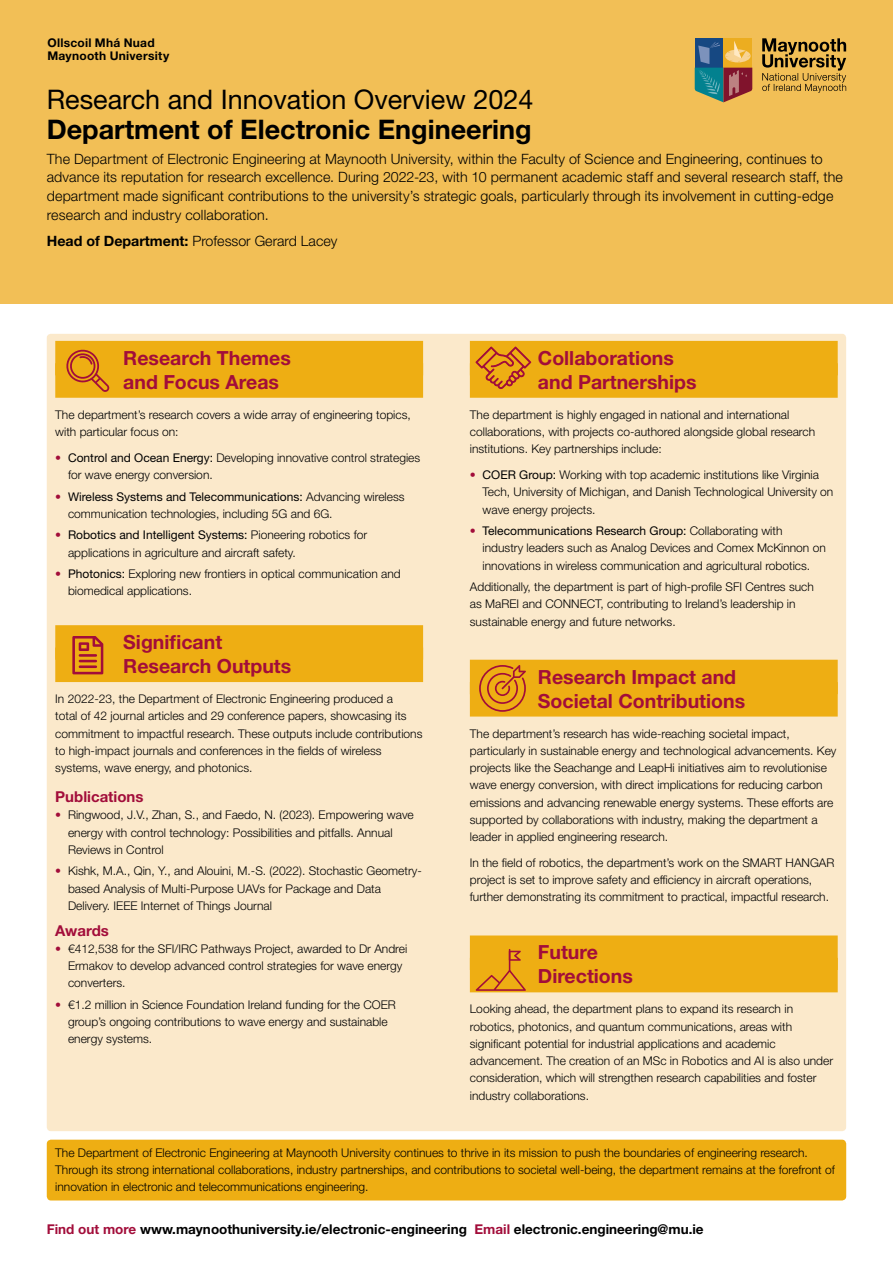
<style>
.page{position:relative;width:893px;height:1263px;background:#fff}
.page>*{position:absolute;margin:0;border:0;box-sizing:border-box;transform-origin:0 0}
.t1{font:27px "Helvetica Neue LT Std";color:#000}
.t2{font:700 27px "Helvetica Neue LT Std";color:#000}
.t3{font:700 19.5px/24px "Helvetica Neue LT Std";color:#a20d3a}
.t4{font:700 15px "Helvetica Neue LT Std";color:#a20d3a}
.t5{font:300 14.25px/18.8px "Helvetica Neue LT Std";letter-spacing:.01em;color:#000}
.t6{font:700 13.5px "Helvetica Neue LT Std";color:#000}
.t7{font:300 12px/17.2px "Helvetica Neue LT Std";color:#000}
.t8{font:700 12px/13.5px "Helvetica Neue LT Std";letter-spacing:.02em;color:#000}
.s1{font-weight:700}
.s2{color:#a20d3a}
.s3{font-weight:400}
</style>
<div class="page">
<div style="left:0;top:0;width:893px;height:303px;background:#f2bf56"></div>
<div style="left:695px;top:38px;width:28px;height:30px;background:#164882"></div>
<div style="left:723px;top:38px;width:29px;height:30px;background:#ecad20"></div>
<svg style="left:695px;top:41px;width:57px;height:61px"></svg>
<svg style="left:762px;top:38px;width:84px;height:55px"></svg>
<div style="left:47px;top:334px;width:799px;height:797px;background:#fbe9cb;border-radius:4px"></div>
<div style="left:55px;top:341px;width:368px;height:34px;background:#eeae13"></div>
<div style="left:55px;top:363px;width:368px;height:35px;background:#eeae13"></div>
<div style="left:55px;top:625px;width:368px;height:35px;background:#eeae13"></div>
<div style="left:55px;top:647px;width:368px;height:35px;background:#eeae13"></div>
<div style="left:470px;top:341px;width:368px;height:34px;background:#eeae13"></div>
<div style="left:470px;top:363px;width:368px;height:35px;background:#eeae13"></div>
<div style="left:470px;top:660px;width:368px;height:34px;background:#eeae13"></div>
<div style="left:470px;top:682px;width:368px;height:34px;background:#eeae13"></div>
<div style="left:470px;top:935px;width:368px;height:35px;background:#eeae13"></div>
<div style="left:470px;top:958px;width:368px;height:34px;background:#eeae13"></div>
<div style="left:47px;top:1140px;width:799px;height:60px;background:#eeae13;border-radius:4px"></div>
<svg style="left:475px;top:346px;width:57px;height:43px"></svg>
<svg style="left:66px;top:349px;width:44px;height:43px"></svg>
<svg style="left:72px;top:636px;width:31px;height:38px"></svg>
<svg style="left:476px;top:949px;width:50px;height:42px"></svg>
<svg style="left:479px;top:665px;width:47px;height:47px"></svg>
<p class="t8" style="left:47px;top:36px;width:123px">Ollscoil Mhá Nuad<br>Maynooth University</p>
<h1 class="t1" style="left:47px;top:82px;width:488px">Research and Innovation Overview 2024</h1>
<h1 class="t2" style="left:47px;top:112px;width:486px">Department of Electronic Engineering</h1>
<p class="t5" style="left:47px;top:149px;width:798px">The Department of Electronic Engineering at Maynooth University, within the Faculty of Science and Engineering, continues to advance its reputation for research excellence. During 2022-23, with 10 permanent academic staff and several research staff, the department made significant contributions to the university’s strategic goals, particularly through its involvement in cutting-edge research and industry collaboration.</p>
<p class="t5" style="left:47px;top:232px;width:292px"><span class="s1">Head of Department:</span> Professor Gerard Lacey</p>
<h2 class="t3" style="left:123px;top:345px;width:169px">Research Themes and Focus Areas</h2>
<p class="t7" style="left:55px;top:406px;width:357px">The department’s research covers a wide array of engineering topics, with particular focus on:</p>
<p class="t7" style="left:68px;top:449px;width:354px;text-indent:-13px"><span class="s2">•</span> <span class="s3">Control and Ocean Energy:</span> Developing innovative control strategies for wave energy conversion.</p>
<p class="t7" style="left:68px;top:487px;width:338px;text-indent:-13px"><span class="s2">•</span> <span class="s3">Wireless Systems and Telecommunications:</span> Advancing wireless communication technologies, including 5G and 6G.</p>
<p class="t7" style="left:68px;top:526px;width:301px;text-indent:-13px"><span class="s2">•</span> <span class="s3">Robotics and Intelligent Systems:</span> Pioneering robotics for applications in agriculture and aircraft safety.</p>
<p class="t7" style="left:68px;top:565px;width:334px;text-indent:-13px"><span class="s2">•</span> <span class="s3">Photonics:</span> Exploring new frontiers in optical communication and biomedical applications.</p>
<h2 class="t3" style="left:123px;top:630px;width:169px">Significant<br>Research Outputs</h2>
<p class="t7" style="left:55px;top:690px;width:369px">In 2022-23, the Department of Electronic Engineering produced a<br>total of 42 journal articles and 29 conference papers, showcasing its commitment to impactful research. These outputs include contributions to high-impact journals and conferences in the fields of wireless systems, wave energy, and photonics.</p>
<p class="t4" style="left:55px;top:787px;width:90px">Publications</p>
<p class="t7" style="left:68px;top:806px;width:347px;text-indent:-13px"><span class="s2">•</span> Ringwood, J.V., Zhan, S., and Faedo, N. (2023). Empowering wave energy with control technology: Possibilities and pitfalls. Annual<br>Reviews in Control</p>
<p class="t7" style="left:68px;top:862px;width:355px;text-indent:-13px"><span class="s2">•</span> Kishk, M.A., Qin, Y., and Alouini, M.-S. (2022). Stochastic Geometry&shy;based Analysis of Multi-Purpose UAVs for Package and Data<br>Delivery. IEEE Internet of Things Journal</p>
<p class="t4" style="left:55px;top:921px;width:55px">Awards</p>
<p class="t7" style="left:68px;top:940px;width:341px;text-indent:-13px"><span class="s2">•</span> €412,538 for the SFI/IRC Pathways Project, awarded to Dr Andrei<br>Ermakov to develop advanced control strategies for wave energy converters.</p>
<p class="t7" style="left:68px;top:996px;width:329px;text-indent:-13px"><span class="s2">•</span> €1.2 million in Science Foundation Ireland funding for the COER group’s ongoing contributions to wave energy and sustainable energy systems.</p>
<h2 class="t3" style="left:538px;top:345px;width:160px">Collaborations and Partnerships</h2>
<p class="t7" style="left:470px;top:406px;width:347px">The department is highly engaged in national and international collaborations, with projects co-authored alongside global research institutions. Key partnerships include:</p>
<p class="t7" style="left:483px;top:466px;width:352px;text-indent:-13px"><span class="s2">•</span> <span class="s3">COER Group:</span> Working with top academic institutions like Virginia<br>Tech, University of Michigan, and Danish Technological University on wave energy projects.</p>
<p class="t7" style="left:483px;top:522px;width:345px;text-indent:-13px"><span class="s2">•</span> <span class="s3">Telecommunications Research Group:</span> Collaborating with industry leaders such as Analog Devices and Comex McKinnon on innovations in wireless communication and agricultural robotics.</p>
<p class="t7" style="left:470px;top:578px;width:346px">Additionally, the department is part of high-profile SFI Centres such as MaREI and CONNECT, contributing to Ireland’s leadership in sustainable energy and future networks.</p>
<h2 class="t3" style="left:538px;top:664px;width:209px">Research Impact and<br>Societal Contributions</h2>
<p class="t7" style="left:470px;top:724px;width:368px">The department’s research has wide-reaching societal impact, particularly in sustainable energy and technological advancements. Key projects like the Seachange and LeapHi initiatives aim to revolutionise wave energy conversion, with direct implications for reducing carbon emissions and advancing renewable energy systems. These efforts are supported by collaborations with industry, making the department a leader in applied engineering research.</p>
<p class="t7" style="left:470px;top:854px;width:366px">In the field of robotics, the department’s work on the SMART HANGAR project is set to improve safety and efficiency in aircraft operations, further demonstrating its commitment to practical, impactful research.</p>
<h2 class="t3" style="left:538px;top:940px;width:96px">Future<br>Directions</h2>
<p class="t7" style="left:470px;top:1000px;width:365px">Looking ahead, the department plans to expand its research in robotics, photonics, and quantum communications, areas with significant potential for industrial applications and academic advancement. The creation of an MSc in Robotics and AI is also under consideration, which will strengthen research capabilities and foster industry collaborations.</p>
<p class="t7" style="left:55px;top:1143px;width:781px">The Department of Electronic Engineering at Maynooth University continues to thrive in its mission to push the boundaries of engineering research.<br>Through its strong international collaborations, industry partnerships, and contributions to societal well-being, the department remains at the forefront of innovation in electronic and telecommunications engineering.</p>
<p class="t6" style="left:47px;top:1221px;width:658px"><span class="s2">Find out more</span> www.maynoothuniversity.ie/electronic-engineering <span class="s2">Email</span> electronic.engineering@mu.ie</p>
</div>
